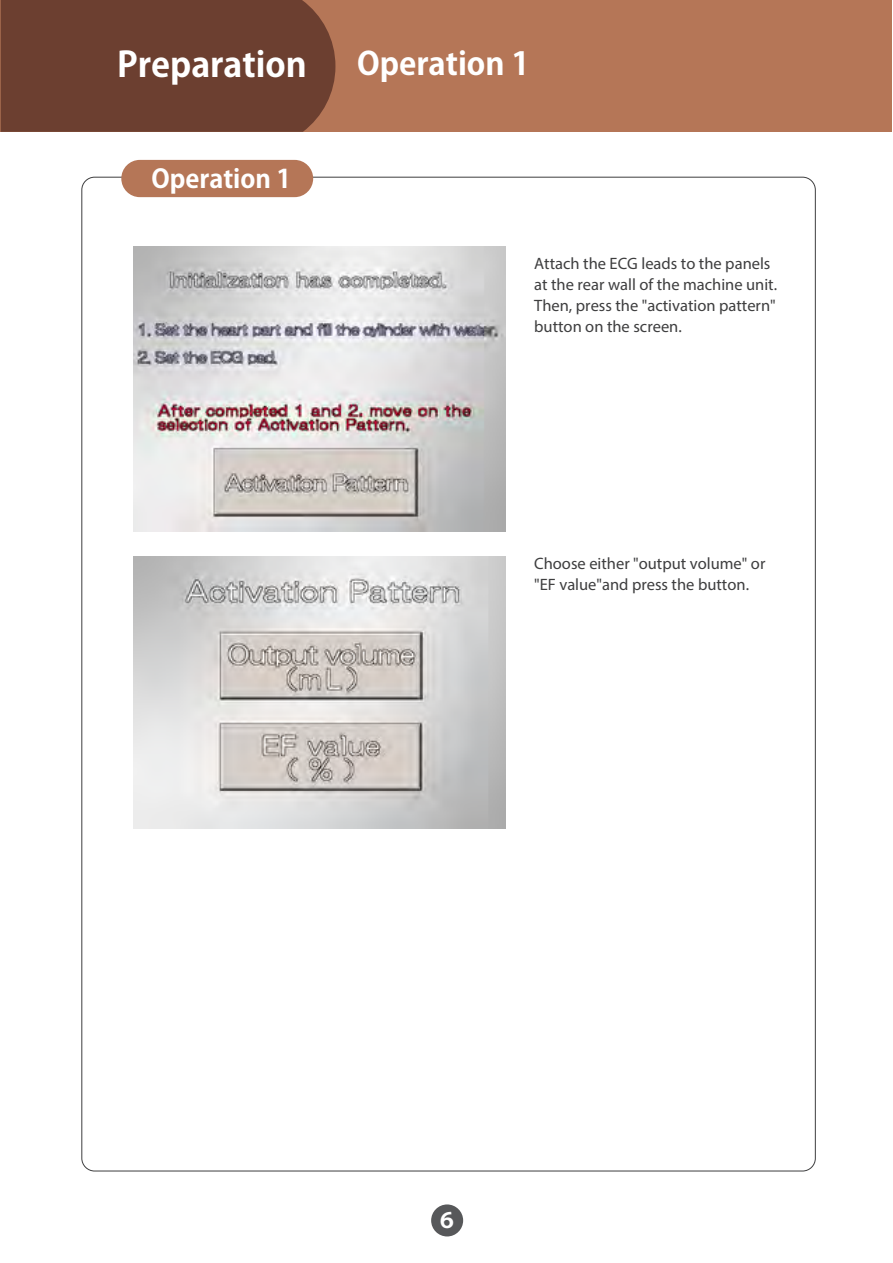
<style>
.page{position:relative;width:893px;height:1263px;background:#fff}
.page>*{position:absolute;margin:0;border:0;box-sizing:border-box;transform-origin:0 0}
.t1{font:700 34.5px "Koz Go Pro";color:#fff}
.t2{font:700 31.5px "Koz Go Pro";color:#fff}
.t3{font:700 25.5px "Koz Go Pro";color:#fff}
.t4{font:700 21px "Koz Go Pro";color:#fff}
.t5{font:16.5px/21px "Myriad Pro";color:#3e3e3f}
</style>
<div class="page">
<div style="left:1px;top:0;width:891px;height:132px;background:#b57657"></div>
<div style="left:1px;top:0;width:334px;height:132px;background:#6c3f30"></div>
<div style="left:121px;top:160px;width:192px;height:37px;background:#b57657;border-radius:19px"></div>
<div style="left:431px;top:1204px;width:32px;height:32px;background:#57585a;border-radius:50%"></div>
<img style="left:133px;top:246px;width:372px;height:285px">
<img style="left:133px;top:556px;width:372px;height:272px">
<h1 class="t1" style="left:117px;top:42px;width:191px">Preparation</h1>
<h3 class="t3" style="left:152px;top:162px;width:141px">Operation 1</h3>
<h2 class="t2" style="left:357px;top:43px;width:174px">Operation 1</h2>
<p class="t5" style="left:534px;top:253px;width:244px">Attach the ECG leads to the panels at the rear wall of the machine unit.<br>Then, press the "activation pattern" button on the screen.</p>
<p class="t5" style="left:534px;top:552px;width:233px">Choose either "output volume" or "EF value"and press the button.</p>
<p class="t4" style="left:437px;top:1207px;width:22px">６</p>
</div>
